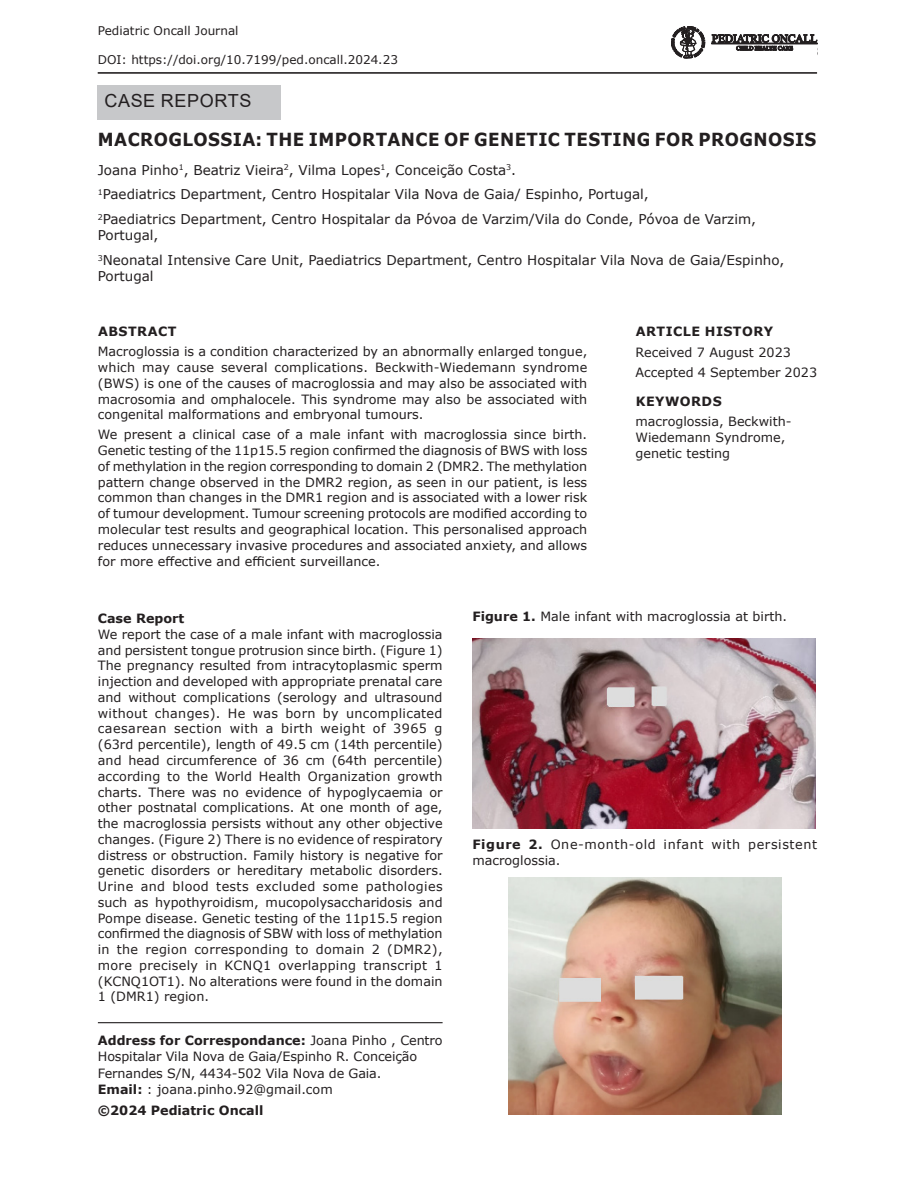
<style>
.page{position:relative;width:915px;height:1200px;background:#fff}
.page>*{position:absolute;margin:0;border:0;box-sizing:border-box;transform-origin:0 0}
.pg_head{font:700 18px "Verdana";letter-spacing:.025em;color:#231f20;scale:.93 1}
.title_pg{font:18px "Arial";letter-spacing:.035em;color:#231f20}
.Institutes{font:13.5px/16.2px "Verdana";color:#231f20}
.Author_Names{font:13.5px "Verdana";color:#231f20}
.para{font:12.75px/15.8px "Verdana";color:#231f20;text-align:justify}
.Contact_Details{font:12.75px/16.5px "Verdana";letter-spacing:-.01em;color:#231f20}
.no_tab{font:12.75px/16px "Verdana";color:#231f20}
.para-2{font:12.75px/15.8px "Verdana";letter-spacing:.045em;color:#231f20}
.no_tab-2{font:700 12.75px "Verdana";letter-spacing:.035em;color:#231f20}
.Contact_Details-2{font:700 12.75px "Verdana";color:#231f20}
.sub{font:700 12.75px "Verdana";color:#231f20}
.no_tab-3{font:12px "Verdana";color:#231f20}
.s1{font-weight:700}
</style>
<div class="page">
<div style="left:711px;top:43px;width:106px;height:1px;border:1px solid #231f20"></div>
<svg style="left:711px;top:34px;width:105px;height:17px"></svg>
<svg style="left:671px;top:26px;width:33px;height:32px"></svg>
<hr style="left:98px;top:72px;width:718px;height:1px;background:#231f20">
<div style="left:98px;top:85px;width:183px;height:34px;background:#c7c8ca"></div>
<hr style="left:98px;top:1021px;width:344px;height:1px;background:#231f20">
<img style="left:472px;top:638px;width:343px;height:190px">
<img style="left:508px;top:877px;width:273px;height:237px">
<p class="no_tab-3" style="left:98px;top:22px;width:142px">Pediatric Oncall Journal</p>
<p class="no_tab-3" style="left:98px;top:51px;width:301px">DOI: https://doi.org/10.7199/ped.oncall.2024.23</p>
<p class="title_pg" style="left:104px;top:88px;width:149px">CASE REPORTS</p>
<p class="pg_head" style="left:98px;top:126px;width:773px">MACROGLOSSIA: THE IMPORTANCE OF GENETIC TESTING FOR PROGNOSIS</p>
<p class="Author_Names" style="left:98px;top:160px;width:420px">Joana Pinho<sup>1</sup>, Beatriz Vieira<sup>2</sup>, Vilma Lopes<sup>1</sup>, Conceição Costa<sup>3</sup>.</p>
<p class="Institutes" style="left:98px;top:186px;width:552px"><sup>1</sup>Paediatrics Department, Centro Hospitalar Vila Nova de Gaia/ Espinho, Portugal,</p>
<p class="Institutes" style="left:98px;top:211px;width:659px"><sup>2</sup>Paediatrics Department, Centro Hospitalar da Póvoa de Varzim/Vila do Conde, Póvoa de Varzim,<br>Portugal,</p>
<p class="Institutes" style="left:98px;top:252px;width:688px"><sup>3</sup>Neonatal Intensive Care Unit, Paediatrics Department, Centro Hospitalar Vila Nova de Gaia/Espinho,<br>Portugal</p>
<p class="no_tab-2" style="left:98px;top:322px;width:80px">ABSTRACT</p>
<p class="para" style="left:98px;top:343px;width:491px">Macroglossia is a condition characterized by an abnormally enlarged tongue, which may cause several complications. Beckwith-Wiedemann syndrome (BWS) is one of the causes of macroglossia and may also be associated with macrosomia and omphalocele. This syndrome may also be associated with congenital malformations and embryonal tumours.</p>
<p class="para" style="left:98px;top:426px;width:491px">We present a clinical case of a male infant with macroglossia since birth.<br>Genetic testing of the 11p15.5 region confirmed the diagnosis of BWS with loss of methylation in the region corresponding to domain 2 (DMR2. The methylation pattern change observed in the DMR2 region, as seen in our patient, is less common than changes in the DMR1 region and is associated with a lower risk of tumour development. Tumour screening protocols are modified according to molecular test results and geographical location. This personalised approach reduces unnecessary invasive procedures and associated anxiety, and allows for more effective and efficient surveillance.</p>
<p class="no_tab-2" style="left:635px;top:322px;width:139px">ARTICLE HISTORY</p>
<p class="no_tab" style="left:635px;top:344px;width:157px">Received 7 August 2023</p>
<p class="no_tab" style="left:635px;top:364px;width:183px">Accepted 4 September 2023</p>
<p class="no_tab-2" style="left:635px;top:392px;width:87px">KEYWORDS</p>
<p class="no_tab" style="left:635px;top:413px;width:157px">macroglossia, Beckwith-<br>Wiedemann Syndrome, genetic testing</p>
<p class="sub" style="left:98px;top:609px;width:88px">Case Report</p>
<p class="para" style="left:98px;top:626px;width:346px">We report the case of a male infant with macroglossia and persistent tongue protrusion since birth. (Figure 1)<br>The pregnancy resulted from intracytoplasmic sperm injection and developed with appropriate prenatal care and without complications (serology and ultrasound without changes). He was born by uncomplicated caesarean section with a birth weight of 3965 g (63rd percentile), length of 49.5 cm (14th percentile) and head circumference of 36 cm (64th percentile) according to the World Health Organization growth charts. There was no evidence of hypoglycaemia or other postnatal complications. At one month of age, the macroglossia persists without any other objective changes. (Figure 2) There is no evidence of respiratory distress or obstruction. Family history is negative for genetic disorders or hereditary metabolic disorders.<br>Urine and blood tests excluded some pathologies such as hypothyroidism, mucopolysaccharidosis and Pompe disease. Genetic testing of the 11p15.5 region confirmed the diagnosis of SBW with loss of methylation in the region corresponding to domain 2 (DMR2), more precisely in KCNQ1 overlapping transcript 1 (KCNQ1OT1). No alterations were found in the domain 1 (DMR1) region.</p>
<p class="Contact_Details" style="left:98px;top:1031px;width:346px"><span class="s1">Address for Correspondance:</span> Joana Pinho , Centro Hospitalar Vila Nova de Gaia/Espinho R. Conceição Fernandes S/N, 4434-502 Vila Nova de Gaia.<br><span class="s1">Email:</span> : joana.pinho.92@gmail.com</p>
<p class="Contact_Details-2" style="left:98px;top:1100px;width:167px">©2024 Pediatric Oncall</p>
<p class="para" style="left:472px;top:608px;width:316px"><span class="s1">Figure 1.</span> Male infant with macroglossia at birth.</p>
<p class="para-2" style="left:472px;top:836px;width:346px"><span class="s1">Figure 2.</span> One-month-old infant with persistent macroglossia.</p>
</div>
